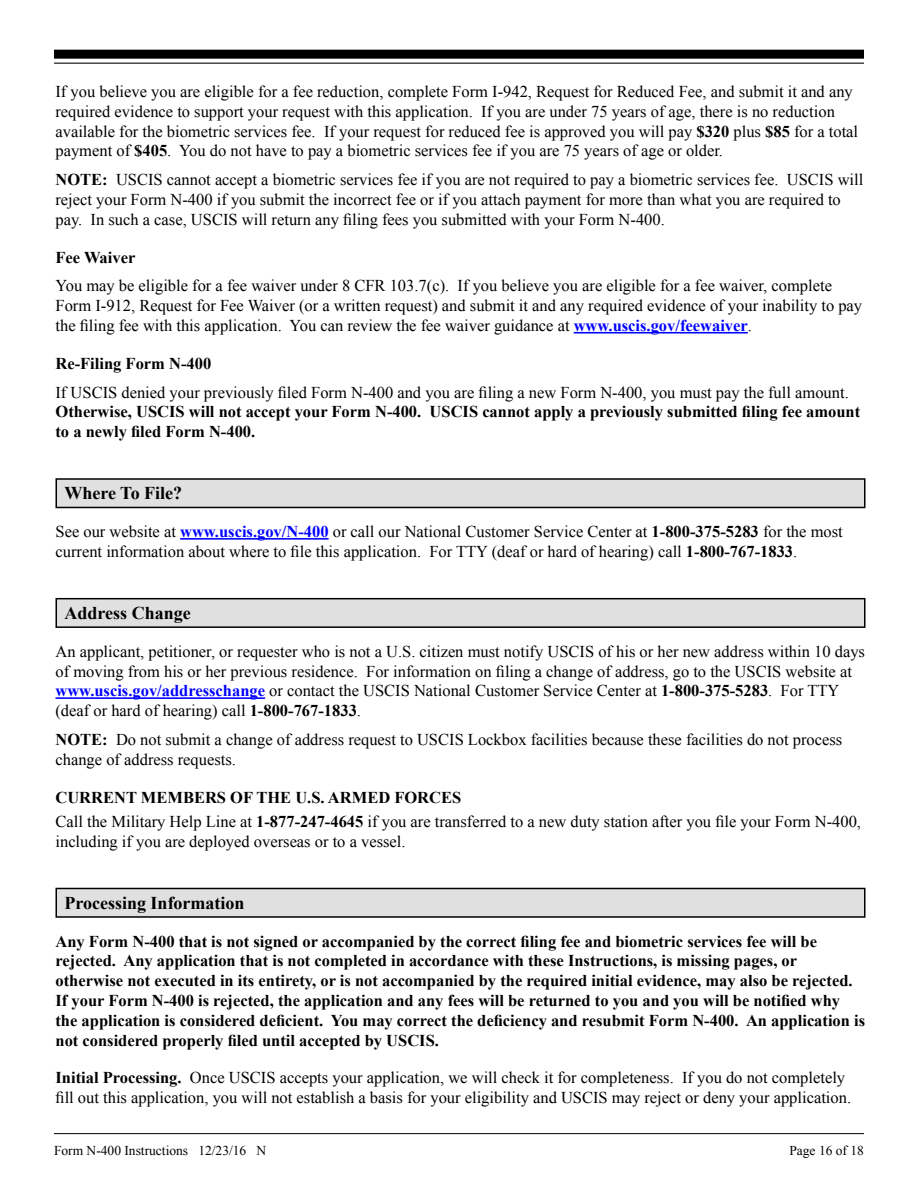
<style>
.page{position:relative;width:918px;height:1188px;background:#fff}
.page>*{position:absolute;margin:0;border:0;box-sizing:border-box;transform-origin:0 0}
.t1{font:700 18px "Times New Roman";color:#000}
.t2{font:16.5px/19.8px "Times New Roman";color:#000}
.t3{font:700 16.5px/19.8px "Times New Roman";color:#000}
.t4{font:13.5px "Times New Roman";color:#000}
.s1{font-weight:700}
.s2{font-weight:700;color:#00f}
</style>
<div class="page">
<hr style="left:54px;top:1133px;width:810px;height:1px;background:#000">
<div style="left:54px;top:50px;width:810px;height:9px;background:#000"></div>
<hr style="left:54px;top:63px;width:810px;height:1px;background:#000">
<hr style="left:574px;top:332px;width:174px;height:2px;background:#00f">
<div style="left:56px;top:478px;width:810px;height:30px;background:#3a3a3a"></div>
<div style="left:57px;top:480px;width:807px;height:27px;background:#e0e0e0"></div>
<hr style="left:180px;top:538px;width:149px;height:2px;background:#00f">
<div style="left:56px;top:598px;width:810px;height:30px;background:#626262"></div>
<div style="left:57px;top:599px;width:807px;height:27px;background:#e0e0e0"></div>
<hr style="left:56px;top:697px;width:209px;height:2px;background:#00f">
<div style="left:56px;top:888px;width:810px;height:30px;background:#353535"></div>
<div style="left:57px;top:889px;width:807px;height:27px;background:#e0e0e0"></div>
<p class="t2" style="left:56px;top:81px;width:804px">If you believe you are eligible for a fee reduction, complete Form I-942, Request for Reduced Fee, and submit it and any required evidence to support your request with this application. If you are under 75 years of age, there is no reduction available for the biometric services fee. If your request for reduced fee is approved you will pay <span class="s1">$320</span> plus <span class="s1">$85</span> for a total payment of <span class="s1">$405</span>. You do not have to pay a biometric services fee if you are 75 years of age or older.</p>
<p class="t2" style="left:56px;top:169px;width:809px"><span class="s1">NOTE:</span> USCIS cannot accept a biometric services fee if you are not required to pay a biometric services fee. USCIS will reject your Form N-400 if you submit the incorrect fee or if you attach payment for more than what you are required to pay. In such a case, USCIS will return any filing fees you submitted with your Form N-400.</p>
<p class="t3" style="left:56px;top:247px;width:81px">Fee Waiver</p>
<p class="t2" style="left:56px;top:276px;width:808px">You may be eligible for a fee waiver under 8 CFR 103.7(c). If you believe you are eligible for a fee waiver, complete<br>Form I-912, Request for Fee Waiver (or a written request) and submit it and any required evidence of your inability to pay the filing fee with this application. You can review the fee waiver guidance at <span class="s2">www.uscis.gov/feewaiver</span>.</p>
<p class="t3" style="left:56px;top:353px;width:157px">Re-Filing Form N-400</p>
<p class="t2" style="left:56px;top:382px;width:795px">If USCIS denied your previously filed Form N-400 and you are filing a new Form N-400, you must pay the full amount.</p>
<p class="t3" style="left:56px;top:401px;width:806px">Otherwise, USCIS will not accept your Form N-400. USCIS cannot apply a previously submitted filing fee amount to a newly filed Form N-400.</p>
<p class="t1" style="left:64px;top:481px;width:119px">Where To File?</p>
<p class="t2" style="left:56px;top:521px;width:789px">See our website at <span class="s2">www.uscis.gov/N-400</span> or call our National Customer Service Center at <span class="s1">1-800-375-5283</span> for the most current information about where to file this application. For TTY (deaf or hard of hearing) call <span class="s1">1-800-767-1833</span>.</p>
<p class="t1" style="left:64px;top:600px;width:128px">Address Change</p>
<p class="t2" style="left:56px;top:641px;width:811px">An applicant, petitioner, or requester who is not a U.S. citizen must notify USCIS of his or her new address within 10 days of moving from his or her previous residence. For information on filing a change of address, go to the USCIS website at <span class="s2">www.uscis.gov/addresschange</span> or contact the USCIS National Customer Service Center at <span class="s1">1-800-375-5283</span>. For TTY (deaf or hard of hearing) call <span class="s1">1-800-767-1833</span>.</p>
<p class="t2" style="left:56px;top:729px;width:788px"><span class="s1">NOTE:</span> Do not submit a change of address request to USCIS Lockbox facilities because these facilities do not process change of address requests.</p>
<p class="t2" style="left:56px;top:785px;width:807px;line-height:24.3px"><span class="s1">CURRENT MEMBERS OF THE U.S. ARMED FORCES<br></span>Call the Military Help Line at <span class="s1">1-877-247-4645</span> if you are transferred to a new duty station after you file your Form N-400,</p>
<p class="t2" style="left:56px;top:831px;width:352px">including if you are deployed overseas or to a vessel.</p>
<p class="t1" style="left:64px;top:890px;width:182px">Processing Information</p>
<p class="t3" style="left:56px;top:931px;width:811px">Any Form N-400 that is not signed or accompanied by the correct filing fee and biometric services fee will be rejected. Any application that is not completed in accordance with these Instructions, is missing pages, or otherwise not executed in its entirety, or is not accompanied by the required initial evidence, may also be rejected.<br>If your Form N-400 is rejected, the application and any fees will be returned to you and you will be notified why the application is considered deficient. You may correct the deficiency and resubmit Form N-400. An application is not considered properly filed until accepted by USCIS.</p>
<p class="t2" style="left:56px;top:1068px;width:797px"><span class="s1">Initial Processing.</span> Once USCIS accepts your application, we will check it for completeness. If you do not completely fill out this application, you will not establish a basis for your eligibility and USCIS may reject or deny your application.</p>
<p class="t4" style="left:54px;top:1141px;width:214px">Form N-400 Instructions 12/23/16 N</p>
<p class="t4" style="left:789px;top:1141px;width:76px">Page 16 of 18</p>
</div>
